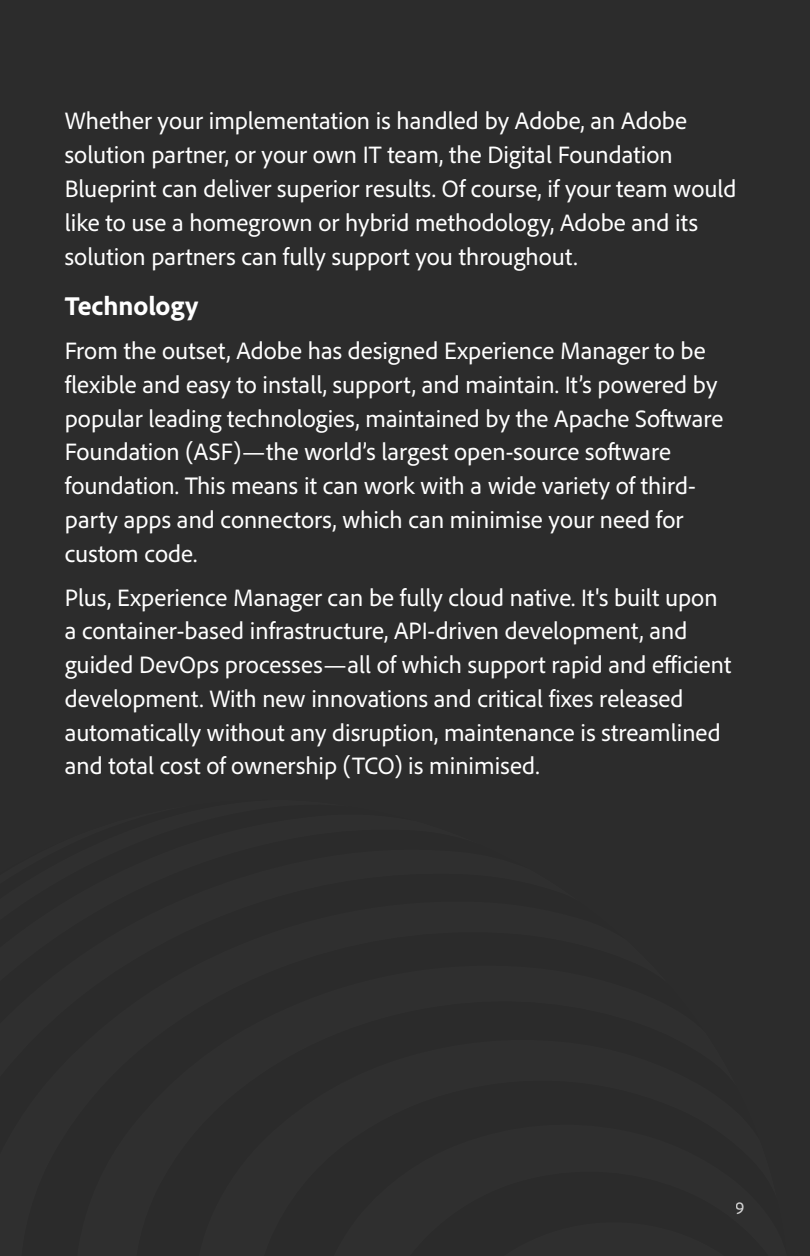
<style>
.page{position:relative;width:810px;height:1256px;background:#2c2c2c}
.page>*{position:absolute;margin:0;border:0;box-sizing:border-box;transform-origin:0 0}
.t1{font:800 27px "Adobe Clean";letter-spacing:-.005em;color:#fff}
.t2{font:24.75px/33.8px "Adobe Clean";color:#fff}
.t3{font:18px "Adobe Clean";color:#fff}
</style>
<div class="page">
<p class="t2" style="left:65px;top:103px;width:673px">Whether your implementation is handled by Adobe, an Adobe solution partner, or your own IT team, the Digital Foundation Blueprint can deliver superior results. Of course, if your team would like to use a homegrown or hybrid methodology, Adobe and its solution partners can fully support you throughout.</p>
<p class="t1" style="left:65px;top:288px;width:135px">Technology</p>
<p class="t2" style="left:65px;top:333px;width:660px">From the outset, Adobe has designed Experience Manager to be flexible and easy to install, support, and maintain. It’s powered by popular leading technologies, maintained by the Apache Software Foundation (ASF)—the world’s largest open-source software foundation. This means it can work with a wide variety of third&shy;party apps and connectors, which can minimise your need for custom code.</p>
<p class="t2" style="left:65px;top:579px;width:668px">Plus, Experience Manager can be fully cloud native. It's built upon a container-based infrastructure, API-driven development, and guided DevOps processes—all of which support rapid and efficient development. With new innovations and critical fixes released automatically without any disruption, maintenance is streamlined and total cost of ownership (TCO) is minimised.</p>
<p class="t3" style="left:736px;top:1196px;width:11px">9</p>
</div>
